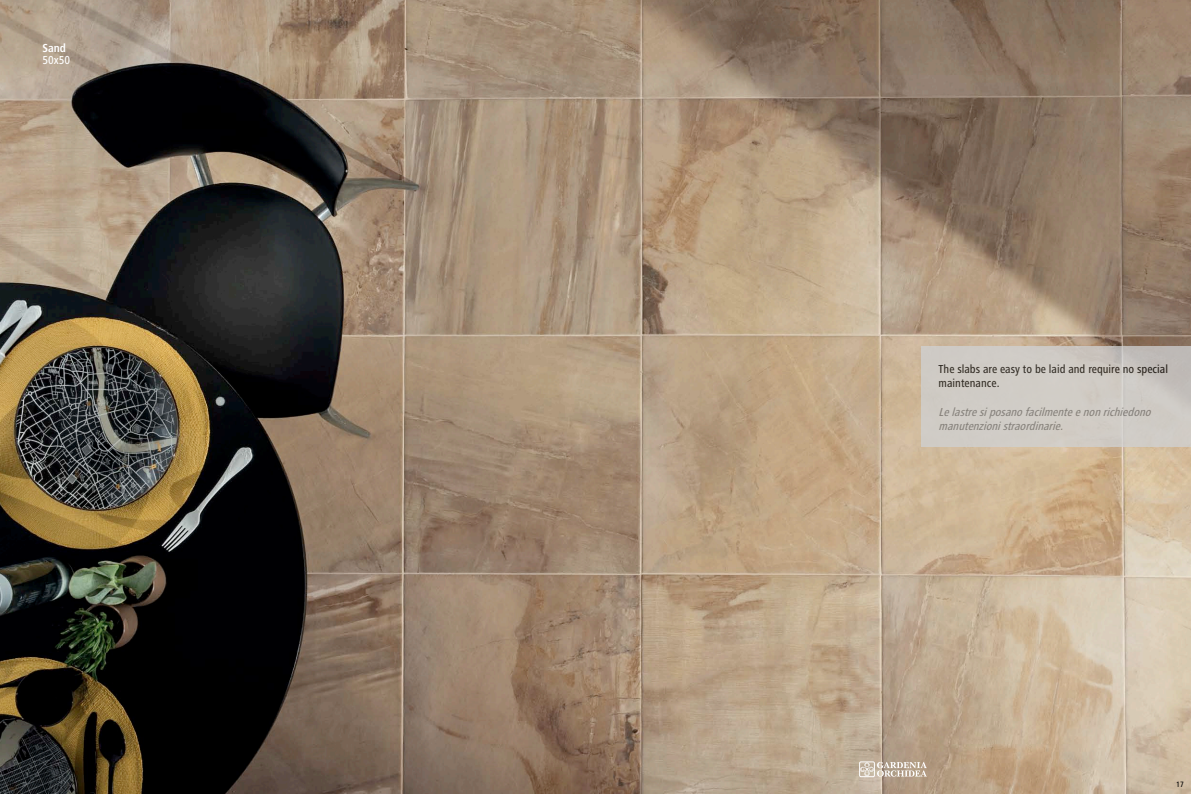
<style>
.page{position:relative;width:1191px;height:794px;background:#fff}
.page>*{position:absolute;margin:0;border:0;box-sizing:border-box;transform-origin:0 0}
.t1{font:italic 500 condensed 12px/14.4px "Frutiger Next LT";color:#6d6e70}
.t2{font:500 condensed 12px/14.4px "Frutiger Next LT";color:#000}
.t3{font:500 condensed 12px "Frutiger Next LT";color:#fff}
.t4{font:700 condensed 12px "Frutiger Next LT";color:#fff}
.t5{font:500 condensed 8px "Frutiger Next LT";color:#000}
</style>
<div class="page">
<img style="left:0;top:0;width:1191px;height:794px">
<div style="left:921px;top:346px;width:270px;height:101px;background:linear-gradient(to right,#d2cec7,#cac6c0)"></div>
<div style="left:859px;top:761px;width:15px;height:16px;border:1px solid #fff"></div>
<svg style="left:860px;top:762px;width:67px;height:14px"></svg>
<p class="t4" style="left:43px;top:41px;width:25px">Sand</p>
<p class="t3" style="left:43px;top:53px;width:29px">50x50</p>
<p class="t2" style="left:938px;top:362px;width:231px">The slabs are easy to be laid and require no special maintenance.</p>
<p class="t1" style="left:938px;top:405px;width:217px">Lelastresiposanofacilmenteenonrichiedono manutenzionistraordinarie.</p>
<p class="t5" style="left:7px;top:779px;width:9px">16</p>
<p class="t5" style="left:1176px;top:779px;width:9px">17</p>
</div>
